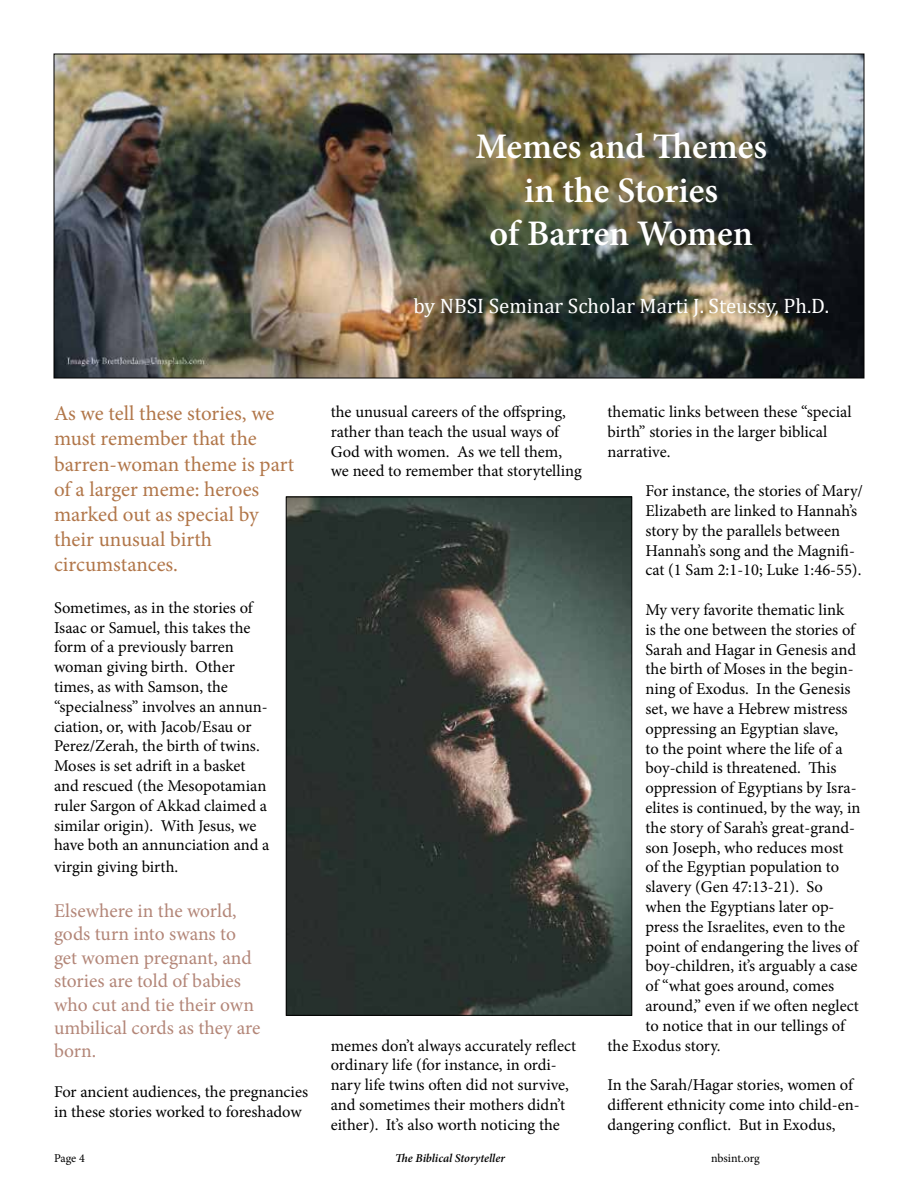
<style>
.page{position:relative;width:918px;height:1188px;background:#fff}
.page>*{position:absolute;margin:0;border:0;box-sizing:border-box;transform-origin:0 0}
.t1{font:600 36px/43.2px "Minion Pro";color:#fff;text-align:center}
.t2{font:21px/25.2px "Minion Pro";letter-spacing:-.005em;color:#b17649}
.t3{font:21px "Cambria";color:#fff}
.t4{font:19.5px/23.4px "Minion Pro";letter-spacing:-.005em;color:#b38678}
.t5{font:16.5px/19.8px "Minion Pro";color:#000}
.t6{font:italic 600 12px "Minion Pro";letter-spacing:-.005em;color:#000}
.t7{font:12px "Minion Pro";letter-spacing:-.01em;color:#000}
</style>
<div class="page">
<img style="left:56px;top:56px;width:806px;height:320px">
<img style="left:288px;top:499px;width:342px;height:515px">
<h1 class="t1" style="left:475px;top:125px;width:293px">Memes and Themes in the Stories<br>of Barren Women</h1>
<p class="t3" style="left:413px;top:294px;width:417px">by NBSI Seminar Scholar Marti J. Steussy, Ph.D.</p>
<p class="t2" style="left:54px;top:401px;width:242px">As we tell these stories, we must remember that the barren-woman theme is part of a larger meme: heroes marked out as special by their unusual birth circumstances.</p>
<p class="t5" style="left:54px;top:598px;width:217px">Sometimes, as in the stories of<br>Isaac or Samuel, this takes the form of a previously barren woman giving birth. Other times, as with Samson, the “specialness” involves an annun&shy;ciation, or, with Jacob/Esau or<br>Perez/Zerah, the birth of twins.<br>Moses is set adrift in a basket and rescued (the Mesopotamian ruler Sargon of Akkad claimed a similar origin). With Jesus, we have both an annunciation and a</p>
<p class="t5" style="left:54px;top:857px;width:126px">virgin giving birth.</p>
<p class="t4" style="left:54px;top:899px;width:208px">Elsewhere in the world, gods turn into swans to get women pregnant, and stories are told of babies who cut and tie their own umbilical cords as they are born.</p>
<p class="t5" style="left:54px;top:1082px;width:256px">For ancient audiences, the pregnancies in these stories worked to foreshadow</p>
<p class="t5" style="left:331px;top:402px;width:253px">the unusual careers of the offspring, rather than teach the usual ways of God with women. As we tell them, we need to remember that storytelling</p>
<p class="t5" style="left:331px;top:1036px;width:247px">memes don’t always accurately reflect ordinary life (for instance, in ordi&shy;nary life twins often did not survive, and sometimes their mothers didn’t either). It’s also worth noticing the</p>
<p class="t5" style="left:608px;top:402px;width:246px">thematic links between these “special birth” stories in the larger biblical narrative.</p>
<p class="t5" style="left:645px;top:481px;width:219px">For instance, the stories of Mary/<br>Elizabeth are linked to Hannah’s story by the parallels between<br>Hannah’s song and the Magnifi&shy;cat (1 Sam 2:1-10; Luke 1:46-55).</p>
<p class="t5" style="left:645px;top:600px;width:201px">My very favorite thematic link</p>
<p class="t5" style="left:645px;top:620px;width:211px">is the one between the stories of</p>
<p class="t5" style="left:645px;top:640px;width:212px">Sarah and Hagar in Genesis and</p>
<p class="t5" style="left:645px;top:659px;width:210px">the birth of Moses in the begin-</p>
<p class="t5" style="left:645px;top:679px;width:207px">ning of Exodus. In the Genesis</p>
<p class="t5" style="left:645px;top:699px;width:204px">set, we have a Hebrew mistress</p>
<p class="t5" style="left:645px;top:719px;width:194px">oppressing an Egyptian slave,</p>
<p class="t5" style="left:645px;top:739px;width:199px">to the point where the life of a</p>
<p class="t5" style="left:645px;top:758px;width:192px">boy-child is threatened. This</p>
<p class="t5" style="left:645px;top:778px;width:213px">oppression of Egyptians by Isra-</p>
<p class="t5" style="left:645px;top:798px;width:217px">elites is continued, by the way, in</p>
<p class="t5" style="left:645px;top:818px;width:211px">the story of Sarah’s great-grand-</p>
<p class="t5" style="left:645px;top:838px;width:199px">son Joseph, who reduces most</p>
<p class="t5" style="left:645px;top:857px;width:195px">of the Egyptian population to</p>
<p class="t5" style="left:645px;top:877px;width:179px">slavery (Gen 47:13-21). So</p>
<p class="t5" style="left:645px;top:897px;width:191px">when the Egyptians later op-</p>
<p class="t5" style="left:645px;top:917px;width:201px">press the Israelites, even to the</p>
<p class="t5" style="left:645px;top:937px;width:214px">point of endangering the lives of</p>
<p class="t5" style="left:645px;top:956px;width:214px">boy-children, it’s arguably a case</p>
<p class="t5" style="left:645px;top:976px;width:190px">of “what goes around, comes</p>
<p class="t5" style="left:645px;top:996px;width:215px">around,” even if we often neglect</p>
<p class="t5" style="left:645px;top:1016px;width:201px">to notice that in our tellings of</p>
<p class="t5" style="left:608px;top:1036px;width:115px">the Exodus story.</p>
<p class="t5" style="left:608px;top:1075px;width:254px">In the Sarah/Hagar stories, women of different ethnicity come into child-en&shy;dangering conflict. But in Exodus,</p>
<p class="t7" style="left:54px;top:1150px;width:32px">Page 4</p>
<p class="t6" style="left:395px;top:1150px;width:111px">The Biblical Storyteller</p>
<p class="t7" style="left:711px;top:1150px;width:50px">nbsint.org</p>
</div>
